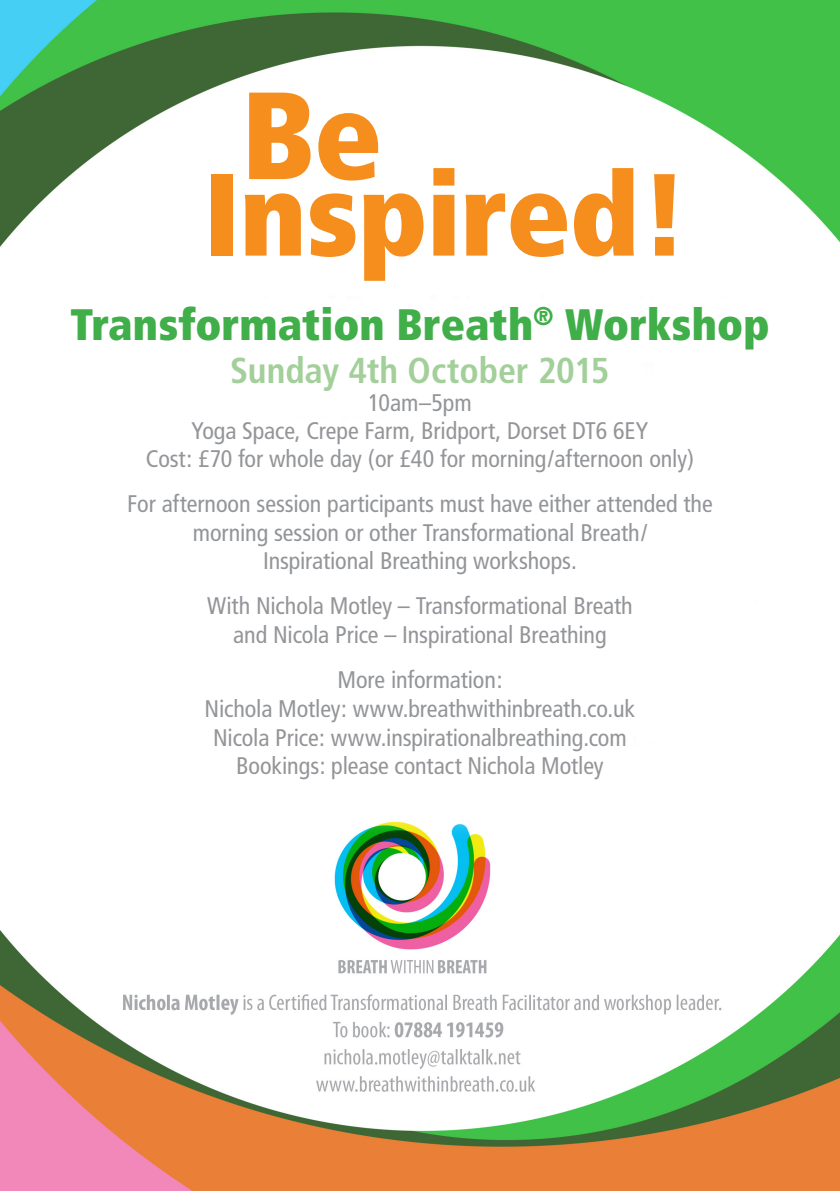
<style>
.page{position:relative;width:840px;height:1191px;background:#fff}
.page>*{position:absolute;margin:0;border:0;box-sizing:border-box;transform-origin:0 0}
.t1{font:900 condensed 123.8px "Frutiger";color:#f68e1e}
.t2{font:900 condensed 116.6px "Frutiger";letter-spacing:-.005em;color:#f68e1e}
.t3{font:900 condensed 44px "Frutiger";color:#40ae49}
.t4{font:700 condensed 36px "Frutiger";color:#a3cf9a}
.t5{font:condensed 24px "Frutiger";letter-spacing:-.005em;color:#939598}
</style>
<div class="page">
<img style="left:0;top:0;width:839px;height:1191px">
<div style="left:244px;top:85px;width:356px;height:208px;background:#fff"></div>
<p class="t1" style="left:241px;top:60px;width:143px">Be</p>
<p class="t2" style="left:203px;top:144px;width:485px">Inspired!</p>
<p class="t3" style="left:70px;top:297px;width:700px">Transformation Breath<sup>®</sup> Workshop</p>
<p class="t4" style="left:230px;top:349px;width:381px">Sunday 4th October 2015</p>
<p class="t5" style="left:368px;top:389px;width:105px">10am–5pm</p>
<p class="t5" style="left:191px;top:417px;width:458px">Yoga Space, Crepe Farm, Bridport, Dorset DT6 6EY</p>
<p class="t5" style="left:146px;top:445px;width:549px">Cost: £70 for whole day (or £40 for morning/afternoon only)</p>
<p class="t5" style="left:127px;top:489px;width:586px">For afternoon session participants must have either attended the</p>
<p class="t5" style="left:193px;top:518px;width:455px">morning session or other Transformational Breath/</p>
<p class="t5" style="left:263px;top:547px;width:315px">Inspirational Breathing workshops.</p>
<p class="t5" style="left:207px;top:592px;width:427px">With Nichola Motley – Transformational Breath</p>
<p class="t5" style="left:233px;top:621px;width:374px">and Nicola Price – Inspirational Breathing</p>
<p class="t5" style="left:337px;top:665px;width:167px">More information:</p>
<p class="t5" style="left:204px;top:694px;width:432px">Nichola Motley: www.breathwithinbreath.co.uk</p>
<p class="t5" style="left:213px;top:723px;width:415px">Nicola Price: www.inspirationalbreathing.com</p>
<p class="t5" style="left:236px;top:752px;width:369px">Bookings: please contact Nichola Motley</p>
</div>
